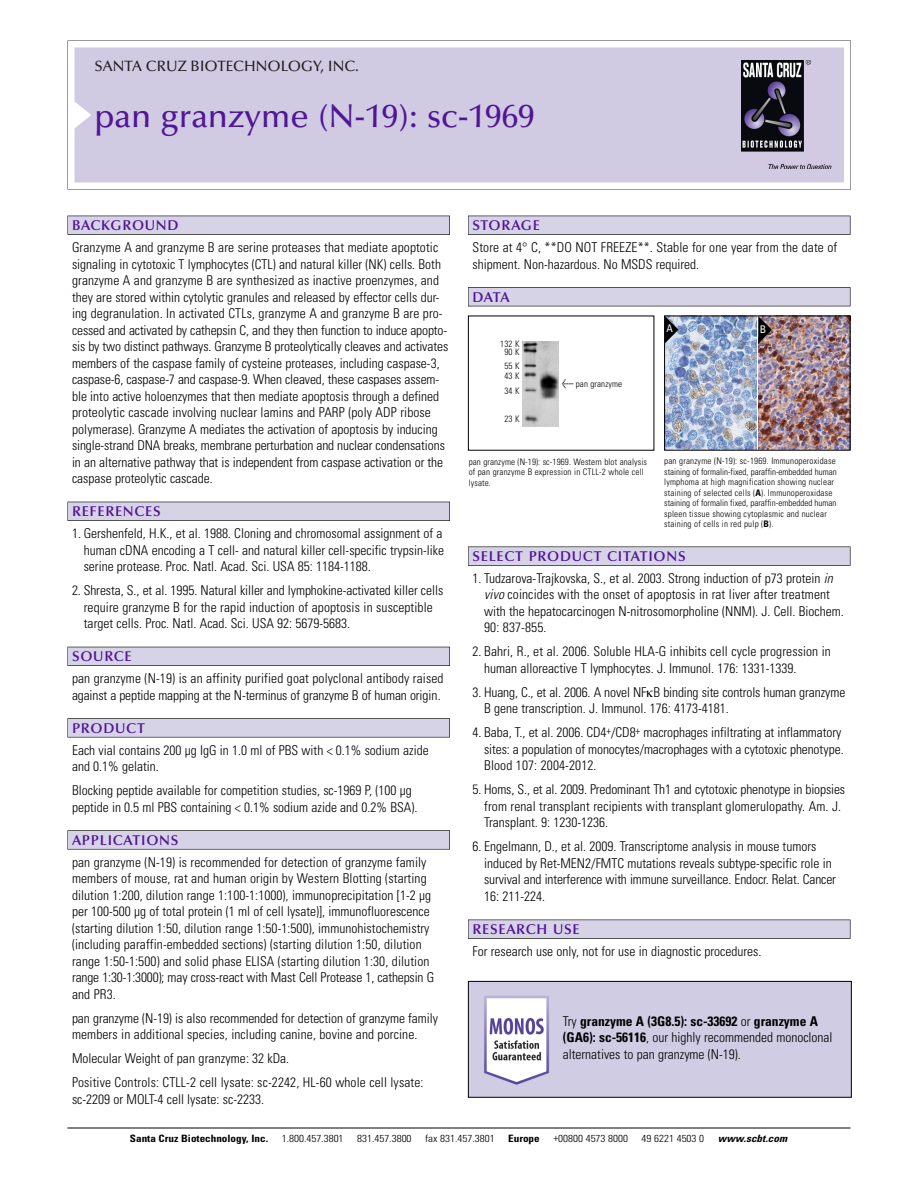
<style>
.page{position:relative;width:918px;height:1188px;background:#fff}
.page>*{position:absolute;margin:0;border:0;box-sizing:border-box;transform-origin:0 0}
.t1{font:500 33px "Optima";color:#511695}
.t2{font:500 15px "Optima";color:#231f20}
.t3{font:600 14.25px "Optima";letter-spacing:.05em;color:#511695}
.t4{font:300 condensed 13.5px/16.5px "Univers";color:#000}
.t5{font:condensed 10.5px "Univers";color:#fff}
.t6{font:300 condensed 10.2px "Univers";color:#000;scale:1.1 1}
.t7{font:700 condensed 10.2px "Univers";color:#000;scale:1.1 1}
.t8{font:italic 700 condensed 10.2px "Univers";letter-spacing:.005em;color:#000;scale:1.1 1}
.t9{font:300 condensed 9px/10.5px "Univers";letter-spacing:.02em;color:#000}
.s1{font-family:"Meta Plus";font-weight:400;font-stretch:normal;font-size:10.5px}
.s2{font-weight:700}
.s3{font-style:italic}
</style>
<div class="page">
<svg style="left:68px;top:40px;width:783px;height:149px"></svg>
<div style="left:74px;top:47px;width:770px;height:135px;background:#d1cae3"></div>
<img style="left:741px;top:60px;width:90px;height:108px">
<div style="left:68px;top:216px;width:382px;height:19px;background:#525155"></div>
<div style="left:68px;top:216px;width:381px;height:18px;background:#d7d3e7"></div>
<div style="left:68px;top:502px;width:382px;height:19px;background:#515055"></div>
<div style="left:68px;top:502px;width:381px;height:18px;background:#d7d3e7"></div>
<div style="left:68px;top:647px;width:382px;height:19px;background:#525158"></div>
<div style="left:68px;top:647px;width:381px;height:18px;background:#d7d3e7"></div>
<div style="left:68px;top:718px;width:382px;height:19px;background:#575759"></div>
<div style="left:68px;top:719px;width:381px;height:18px;background:#d7d3e7"></div>
<svg style="left:68px;top:830px;width:382px;height:20px"></svg>
<div style="left:68px;top:831px;width:381px;height:18px;background:#d7d3e7"></div>
<div style="left:468px;top:216px;width:382px;height:19px;background:#525155"></div>
<div style="left:468px;top:216px;width:382px;height:18px;background:#d7d3e7"></div>
<div style="left:468px;top:287px;width:382px;height:19px;background:#525155"></div>
<div style="left:468px;top:288px;width:382px;height:18px;background:#d7d3e7"></div>
<div style="left:468px;top:547px;width:382px;height:19px;background:#575759"></div>
<div style="left:468px;top:547px;width:382px;height:18px;background:#d7d3e7"></div>
<div style="left:468px;top:920px;width:382px;height:19px;background:#545356"></div>
<div style="left:468px;top:920px;width:382px;height:18px;background:#d7d3e7"></div>
<hr style="left:68px;top:1128px;width:782px;height:1px;background:#000">
<img style="left:523px;top:341px;width:36px;height:85px">
<img style="left:758px;top:318px;width:90px;height:131px">
<img style="left:666px;top:318px;width:90px;height:131px">
<svg style="left:758px;top:316px;width:14px;height:27px"></svg>
<svg style="left:665px;top:316px;width:13px;height:27px"></svg>
<img style="left:470px;top:983px;width:380px;height:113px">
<div style="left:468px;top:981px;width:384px;height:117px;border:1px solid #000"></div>
<p class="t2" style="left:94px;top:61px;width:266px">SANTA CRUZ BIOTECHNOLOGY, INC.</p>
<h1 class="t1" style="left:94px;top:103px;width:442px">pan granzyme (N-19): sc-1969</h1>
<p class="t3" style="left:72px;top:219px;width:108px">BACKGROUND</p>
<p class="t4" style="left:72px;top:240px;width:378px">Granzyme A and granzyme B are serine proteases that mediate apoptotic signaling in cytotoxic T lymphocytes (CTL) and natural killer (NK) cells. Both granzyme A and granzyme B are synthesized as inactive proenzymes, and they are stored within cytolytic granules and released by effector cells dur&shy;ing degranulation. In activated CTLs, granzyme A and granzyme B are pro&shy;cessed and activated by cathepsin C, and they then function to induce apopto&shy;sis by two distinct pathways. Granzyme B proteolytically cleaves and activates members of the caspase family of cysteine proteases, including caspase-3, caspase-6, caspase-7 and caspase-9. When cleaved, these caspases assem&shy;ble into active holoenzymes that then mediate apoptosis through a defined proteolytic cascade involving nuclear lamins and PARP (poly ADP ribose polymerase). Granzyme A mediates the activation of apoptosis by inducing single-strand DNA breaks, membrane perturbation and nuclear condensations in an alternative pathway that is independent from caspase activation or the caspase proteolytic cascade.</p>
<p class="t3" style="left:72px;top:506px;width:90px">REFERENCES</p>
<p class="t4" style="left:84px;top:526px;width:362px;text-align:justify;text-indent:-12px">1. Gershenfeld, H.K., et al. 1988. Cloning and chromosomal assignment of a human cDNA encoding a T cell- and natural killer cell-specific trypsin-like serine protease. Proc. Natl. Acad. Sci. USA 85: 1184-1188.</p>
<p class="t4" style="left:84px;top:583px;width:361px;text-indent:-12px">2. Shresta, S., et al. 1995. Natural killer and lymphokine-activated killer cells require granzyme B for the rapid induction of apoptosis in susceptible target cells. Proc. Natl. Acad. Sci. USA 92: 5679-5683.</p>
<p class="t3" style="left:72px;top:651px;width:61px">SOURCE</p>
<p class="t4" style="left:72px;top:671px;width:373px">pan granzyme (N-19) is an affinity purified goat polyclonal antibody raised against a peptide mapping at the N-terminus of granzyme B of human origin.</p>
<p class="t3" style="left:72px;top:722px;width:74px">PRODUCT</p>
<p class="t4" style="left:72px;top:743px;width:358px">Each vial contains 200 µg IgG in 1.0 ml of PBS with &lt; 0.1% sodium azide and 0.1% gelatin.</p>
<p class="t4" style="left:72px;top:783px;width:347px">Blocking peptide available for competition studies, sc-1969 P, (100 µg peptide in 0.5 ml PBS containing &lt; 0.1% sodium azide and 0.2% BSA).</p>
<p class="t3" style="left:72px;top:834px;width:108px">APPLICATIONS</p>
<p class="t4" style="left:72px;top:855px;width:364px">pan granzyme (N-19) is recommended for detection of granzyme family members of mouse, rat and human origin by Western Blotting (starting dilution 1:200, dilution range 1:100-1:1000), immunoprecipitation [1-2 µg per 100-500 µg of total protein (1 ml of cell lysate)], immunofluorescence (starting dilution 1:50, dilution range 1:50-1:500), immunohistochemistry (including paraffin-embedded sections) (starting dilution 1:50, dilution range 1:50-1:500) and solid phase ELISA (starting dilution 1:30, dilution range 1:30-1:3000); may cross-react with Mast Cell Protease 1, cathepsin G and PR3.</p>
<p class="t4" style="left:72px;top:1011px;width:368px">pan granzyme (N-19) is also recommended for detection of granzyme family members in additional species, including canine, bovine and porcine.</p>
<p class="t4" style="left:72px;top:1048px;width:353px;line-height:24px">Molecular Weight of pan granzyme: 32 kDa.<br>Positive Controls: CTLL-2 cell lysate: sc-2242, HL-60 whole cell lysate:</p>
<p class="t4" style="left:72px;top:1092px;width:193px">sc-2209 or MOLT-4 cell lysate: sc-2233.</p>
<p class="t3" style="left:473px;top:219px;width:69px">STORAGE</p>
<p class="t4" style="left:473px;top:240px;width:366px">Store at 4° C, **DO NOT FREEZE**. Stable for one year from the date of shipment. Non-hazardous. No MSDS required.</p>
<p class="t3" style="left:473px;top:291px;width:39px">DATA</p>
<p class="t9" style="left:500px;top:341px;width:21px;line-height:8.2px;text-align:center">132 K<br>90 K</p>
<p class="t9" style="left:504px;top:362px;width:17px;line-height:10.1px">55 K<br>43 K</p>
<p class="t9" style="left:504px;top:387px;width:17px">34 K</p>
<p class="t9" style="left:504px;top:414px;width:17px">23 K</p>
<p class="t9" style="left:562px;top:379px;width:62px"><span class="s1">&lt;</span> pan granzyme</p>
<p class="t9" style="left:469px;top:457px;width:180px">pan granzyme (N-19): sc-1969. Western blot analysis of pan granzyme B expression in CTLL-2 whole cell lysate.</p>
<p class="t5" style="left:667px;top:325px;width:8px">A</p>
<p class="t5" style="left:760px;top:325px;width:8px">B</p>
<p class="t9" style="left:664px;top:457px;width:174px">pan granzyme (N-19): sc-1969. Immunoperoxidase staining of formalin-fixed, paraffin-embedded human lymphoma at high magnification showing nuclear staining of selected cells (<span class="s2">A</span>). Immunoperoxidase staining of formalin fixed, paraffin-embedded human spleen tissue showing cytoplasmic and nuclear staining of cells in red pulp (<span class="s2">B</span>).</p>
<p class="t3" style="left:473px;top:550px;width:215px">SELECT PRODUCT CITATIONS</p>
<p class="t4" style="left:484px;top:571px;width:361px;text-indent:-12px">1. Tudzarova-Trajkovska, S., et al. 2003. Strong induction of p73 protein <span class="s3">in vivo</span> coincides with the onset of apoptosis in rat liver after treatment with the hepatocarcinogen N-nitrosomorpholine (NNM). J. Cell. Biochem.<br>90: 837-855.</p>
<p class="t4" style="left:484px;top:645px;width:348px;text-indent:-12px">2. Bahri, R., et al. 2006. Soluble HLA-G inhibits cell cycle progression in human alloreactive T lymphocytes. J. Immunol. 176: 1331-1339.</p>
<p class="t4" style="left:484px;top:685px;width:363px;text-indent:-12px">3. Huang, C., et al. 2006. A novel NF B binding site controls human granzyme<br>B gene transcription. J. Immunol. 176: 4173-4181.</p>
<p class="t4" style="left:484px;top:726px;width:361px;text-indent:-12px">4. Baba, T., et al. 2006. CD4<sup>+</sup>/CD8<sup>+</sup> macrophages infiltrating at inflammatory sites: a population of monocytes/macrophages with a cytotoxic phenotype.<br>Blood 107: 2004-2012.</p>
<p class="t4" style="left:484px;top:783px;width:362px;text-indent:-12px">5. Homs, S., et al. 2009. Predominant Th1 and cytotoxic phenotype in biopsies from renal transplant recipients with transplant glomerulopathy. Am. J.<br>Transplant. 9: 1230-1236.</p>
<p class="t4" style="left:484px;top:840px;width:353px;text-indent:-12px">6. Engelmann, D., et al. 2009. Transcriptome analysis in mouse tumors induced by Ret-MEN2/FMTC mutations reveals subtype-specific role in survival and interference with immune surveillance. Endocr. Relat. Cancer 16: 211-224.</p>
<p class="t3" style="left:473px;top:923px;width:109px">RESEARCH USE</p>
<p class="t4" style="left:473px;top:944px;width:290px">For research use only, not for use in diagnostic procedures.</p>
<p class="t4" style="left:563px;top:1014px;width:271px">Try <span class="s2">granzyme A (3G8.5): sc-33692</span> or <span class="s2">granzyme A (GA6): sc-56116</span>, our highly recommended monoclonal alternatives to pan granzyme (N-19).</p>
<p class="t7" style="left:130px;top:1135px;width:127px">Santa Cruz Biotechnology, Inc.</p>
<p class="t6" style="left:282px;top:1135px;width:58px">1.800.457.3801</p>
<p class="t6" style="left:357px;top:1135px;width:51px">831.457.3800</p>
<p class="t6" style="left:425px;top:1135px;width:65px">fax 831.457.3801</p>
<p class="t7" style="left:508px;top:1135px;width:30px">Europe</p>
<p class="t6" style="left:553px;top:1135px;width:69px">+00800 4573 8000</p>
<p class="t6" style="left:642px;top:1135px;width:58px">49 6221 4503 0</p>
<p class="t8" style="left:718px;top:1135px;width:64px">www.scbt.com</p>
</div>
